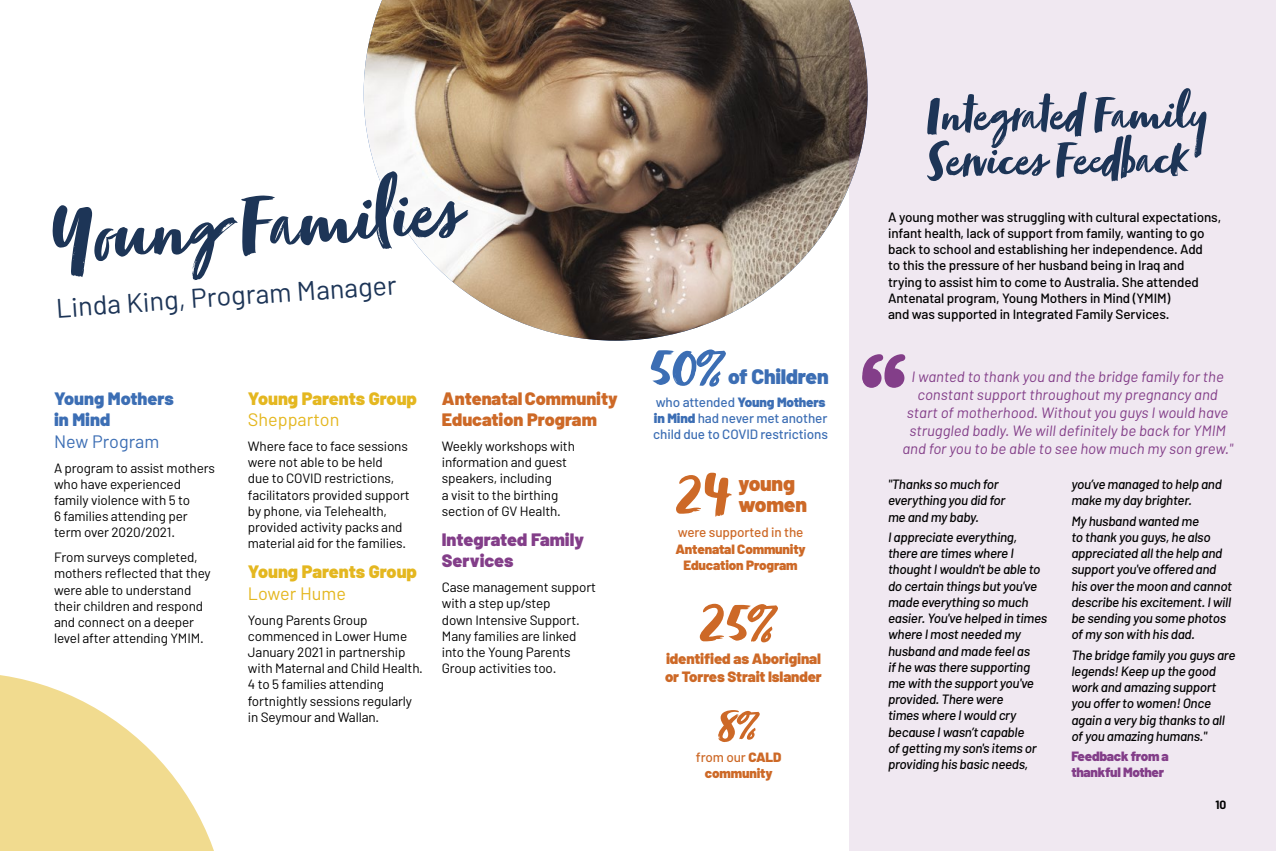
<style>
.page{position:relative;width:1276px;height:851px;background:#fff}
.page>*{position:absolute;margin:0;border:0;box-sizing:border-box;transform-origin:0 0}
.t1{font:88.8px "Zooja Pro";color:#1d3557}
.t2{font:68.55px "Zooja Pro";color:#cd6927}
.t3{font:66.6px "Zooja Pro";color:#cd6927}
.t4{font:64.5px "Zooja Pro";color:#3c6eb4}
.t5{font:53.85px/44.8px "Zooja Pro";color:#1d3557}
.t6{font:50.1px "Zooja Pro";color:#cd6927}
.t7{font:27px "Barlow";color:#1d3557}
.t8{font:900 21px "Barlow";letter-spacing:-.01em;color:#3c6eb4}
.t9{font:900 21px/21px "Barlow";letter-spacing:-.01em;color:#cd6927}
.t10{font:900 18px "Barlow";color:#e4b720}
.t11{font:900 18px/21.6px "Barlow";color:#cd6927}
.t12{font:900 18px/21.6px "Barlow";color:#833e89}
.t13{font:18px "Barlow";color:#e4b720}
.t14{font:900 18px/21.6px "Barlow";color:#3c6eb4}
.t15{font:18px "Barlow";color:#3c6eb4}
.t16{font:italic 15px/18px "Barlow";color:#833e89;text-align:center}
.t17{font:900 15px/18px "Barlow";letter-spacing:-.01em;color:#cd6927}
.t18{font:13.5px/16.2px "Barlow";letter-spacing:-.01em;color:#000}
.t19{font:italic 500 13.5px/16.2px "Barlow";letter-spacing:-.02em;color:#000}
.t20{font:500 13.5px/16.2px "Barlow";letter-spacing:-.01em;color:#000}
.t21{font:500 13.5px/16.2px "Barlow";letter-spacing:-.01em;color:#3c6eb4}
.t22{font:900 13.5px/16.2px "Barlow";letter-spacing:-.01em;color:#cd6927;text-align:center}
.t23{font:900 13.5px/16.2px "Barlow";letter-spacing:-.02em;color:#833e89}
.t24{font:500 13.5px "Barlow";letter-spacing:-.01em;color:#cd6927}
.t25{font:700 12px "Barlow";color:#000}
.s1{font-weight:900}
.s2{font-weight:500}
</style>
<div class="page">
<img style="left:364px;top:0;width:485px;height:340px">
<div style="left:849px;top:0;width:427px;height:850px;background:#f0e8f1"></div>
<svg style="left:0;top:675px;width:214px;height:175px"></svg>
<svg style="left:862px;top:354px;width:43px;height:33px"></svg>
<div style="left:885px;top:368px;width:19px;height:19px;background:#833e89;border-radius:50%"></div>
<div style="left:862px;top:368px;width:19px;height:19px;background:#833e89;border-radius:50%"></div>
<h1 class="t1" style="left:48px;top:186px;width:405px;rotate:-4deg">Young Families</h1>
<h3 class="t7" style="left:55px;top:291px;width:343px;rotate:-4deg">Linda King, Program Manager</h3>
<h3 class="t14" style="left:54px;top:387px;width:121px">Young Mothers in Mind</h3>
<h3 class="t15" style="left:54px;top:430px;width:107px">New Program</h3>
<p class="t18" style="left:54px;top:459px;width:163px">A program to assist mothers who have experienced family violence with 5 to<br>6 families attending per term over 2020/2021.</p>
<p class="t18" style="left:54px;top:548px;width:158px">From surveys completed, mothers reflected that they were able to understand their children and respond and connect on a deeper level after attending YMIM.</p>
<h3 class="t10" style="left:248px;top:387px;width:170px">Young Parents Group</h3>
<h3 class="t13" style="left:248px;top:408px;width:93px">Shepparton</h3>
<p class="t18" style="left:248px;top:437px;width:163px">Where face to face sessions were not able to be held<br>due to COVID restrictions, facilitators provided support by phone, via Telehealth, provided activity packs and material aid for the families.</p>
<h3 class="t10" style="left:248px;top:560px;width:170px">Young Parents Group</h3>
<h3 class="t13" style="left:248px;top:582px;width:100px">Lower Hume</h3>
<p class="t18" style="left:248px;top:611px;width:176px">Young Parents Group commenced in Lower Hume<br>January 2021 in partnership with Maternal and Child Health.<br>4 to 5 families attending fortnightly sessions regularly in Seymour and Wallan.</p>
<h3 class="t11" style="left:442px;top:387px;width:177px">Antenatal Community<br>Education Program</h3>
<p class="t18" style="left:442px;top:437px;width:135px">Weekly workshops with information and guest speakers, including<br>a visit to the birthing section of GV Health.</p>
<h3 class="t12" style="left:442px;top:528px;width:144px">Integrated Family<br>Services</h3>
<p class="t18" style="left:442px;top:578px;width:156px">Case management support with a step up/step<br>down Intensive Support.<br>Many families are linked into the Young Parents<br>Group activities too.</p>
<h3 class="t4" style="left:649px;top:327px;width:78px">50%</h3>
<p class="t21" style="left:653px;top:393px;width:176px">who attended <span class="s1">Young Mothers in Mind</span> had never met another child due to COVID restrictions</p>
<h3 class="t8" style="left:728px;top:363px;width:102px">of Children</h3>
<h2 class="t2" style="left:676px;top:451px;width:55px">24</h2>
<h3 class="t9" style="left:738px;top:473px;width:70px">young women</h3>
<p class="t24" style="left:678px;top:524px;width:127px">were supported in the</p>
<p class="t22" style="left:675px;top:540px;width:132px">Antenatal Community<br>Education Program</p>
<h3 class="t3" style="left:699px;top:581px;width:80px">25%</h3>
<p class="t17" style="left:665px;top:650px;width:158px">identified as Aboriginal or Torres Strait Islander</p>
<h3 class="t6" style="left:718px;top:693px;width:43px">8%</h3>
<p class="t22" style="left:696px;top:749px;width:87px"><span class="s2">from our</span> CALD community</p>
<h3 class="t5" style="left:926px;top:98px;width:284px">Integrated Family<br>Services Feedback</h3>
<p class="t20" style="left:888px;top:208px;width:335px">A young mother was struggling with cultural expectations, infant health, lack of support from family, wanting to go back to school and establishing her independence. Add<br>to this the pressure of her husband being in Iraq and trying to assist him to come to Australia. She attended Antenatal program, Young Mothers in Mind (YMIM)<br>and was supported in Integrated Family Services.</p>
<p class="t16" style="left:902px;top:367px;width:332px">I wanted to thank you and the bridge family for the constant support throughout my pregnancy and start of motherhood. Without you guys I would have struggled badly. We will definitely be back for YMIM and for you to be able to see how much my son grew."</p>
<p class="t19" style="left:888px;top:476px;width:119px">"Thanks so much for everything you did for me and my baby.</p>
<p class="t19" style="left:888px;top:528px;width:161px">I appreciate everything, there are times where I thought I wouldn't be able to do certain things but you've made everything so much easier. You've helped in times where I most needed my husband and made feel as<br>if he was there supporting me with the support you've provided. There were<br>times where I would cry because I wasn’t capable<br>of getting my son's items or providing his basic needs,</p>
<p class="t19" style="left:1071px;top:476px;width:152px">you’ve managed to help and make my day brighter.</p>
<p class="t19" style="left:1071px;top:512px;width:162px">My husband wanted me<br>to thank you guys, he also appreciated all the help and support you've offered and his over the moon and cannot describe his excitement. I will be sending you some photos of my son with his dad.</p>
<p class="t19" style="left:1071px;top:646px;width:166px">The bridge family you guys are legends! Keep up the good work and amazing support you offer to women! Once again a very big thanks to all of you amazing humans."</p>
<p class="t23" style="left:1071px;top:748px;width:99px">Feedback from a thankful Mother</p>
<p class="t25" style="left:1215px;top:797px;width:12px">10</p>
</div>
